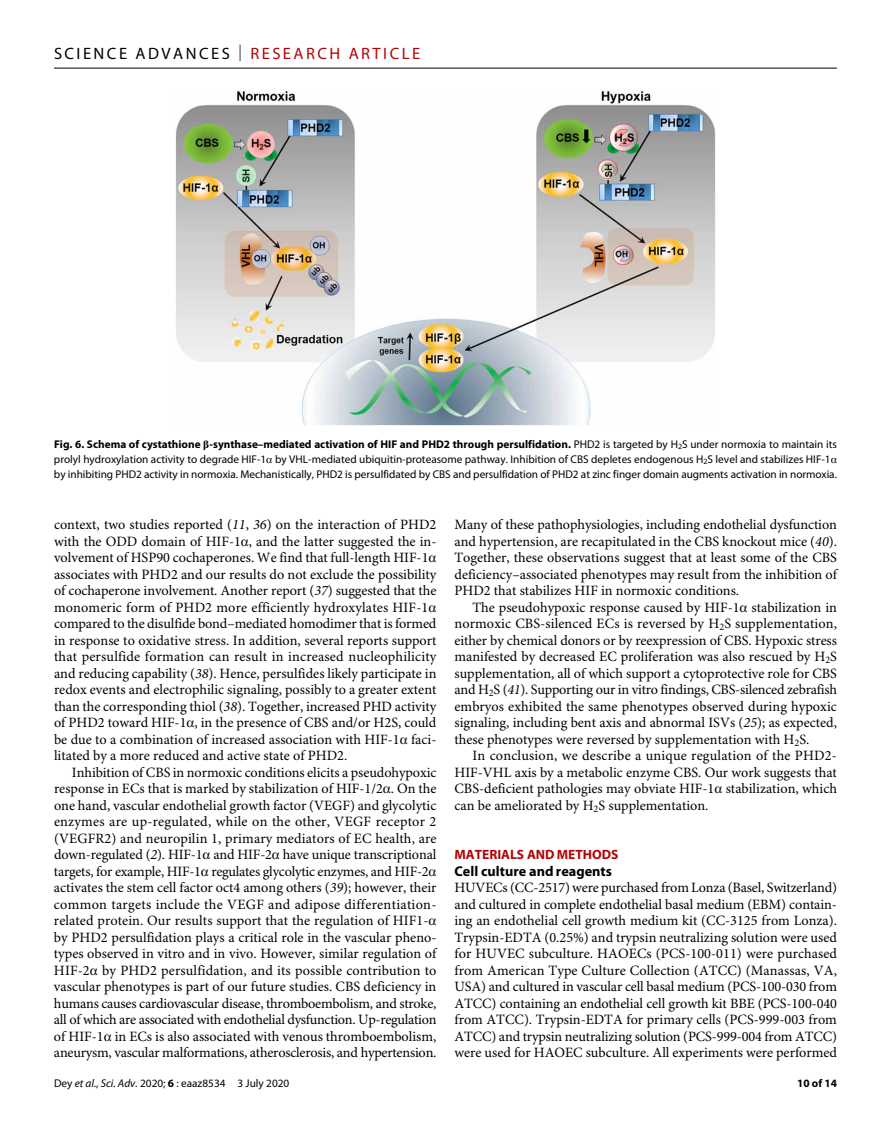
<style>
.page{position:relative;width:891px;height:1134px;background:#fff}
.page>*{position:absolute;margin:0;border:0;box-sizing:border-box;transform-origin:0 0}
.t1{font:16.5px "Myriad Pro";letter-spacing:.15em;color:#000}
.t2{font:14.25px/16.5px "Minion Pro";color:#000;text-align:justify}
.t3{font:700 14.25px "Myriad Pro";color:#000}
.t4{font:700 13.5px "Myriad Pro";color:#b10508}
.t5{font:11.25px/15px "Myriad Pro";color:#000}
.t6{font:700 11.25px "Myriad Pro";color:#000}
.s1{font-weight:300}
.s2{color:#b10508}
.s3{font-weight:700}
.s4{font-style:italic}
</style>
<div class="page">
<hr style="left:54px;top:68px;width:783px;height:1px;background:#000">
<img style="left:176px;top:91px;width:540px;height:334px">
<p class="t1" style="left:54px;top:40px;width:368px">SCIENCE ADVANCES <span class="s1">|</span> <span class="s2">RESEARCH ARTICLE</span></p>
<p class="t5" style="left:54px;top:437px;width:785px"><span class="s3">Fig. 6. Schema of cystathione -synthase–mediated activation of HIF and PHD2 through persulfidation.</span> PHD2 is targeted by H<sub>2</sub>S under normoxia to maintain its prolyl hydroxylation activity to degrade HIF-1 by VHL-mediated ubiquitin-proteasome pathway. Inhibition of CBS depletes endogenous H<sub>2</sub>S level and stabilizes HIF-1 by inhibiting PHD2 activity in normoxia. Mechanistically, PHD2 is persulfidated by CBS and persulfidation of PHD2 at zinc finger domain augments activation in normoxia.</p>
<p class="t2" style="left:54px;top:518px;width:384px;text-align:left">context, two studies reported (<span class="s4">11</span>, <span class="s4">36</span>) on the interaction of PHD2 with the ODD domain of HIF-1 , and the latter suggested the in&shy;volvement of HSP90 cochaperones. We find that full-length HIF-1 associates with PHD2 and our results do not exclude the possibility of cochaperone involvement. Another report (<span class="s4">37</span>) suggested that the monomeric form of PHD2 more efficiently hydroxylates HIF-1 compared to the disulfide bond–mediated homodimer that is formed in response to oxidative stress. In addition, several reports support that persulfide formation can result in increased nucleophilicity and reducing capability (<span class="s4">38</span>). Hence, persulfides likely participate in redox events and electrophilic signaling, possibly to a greater extent than the corresponding thiol (<span class="s4">38</span>). Together, increased PHD activity of PHD2 toward HIF-1 , in the presence of CBS and/or H2S, could be due to a combination of increased association with HIF-1 faci&shy;litated by a more reduced and active state of PHD2.</p>
<p class="t2" style="left:54px;top:765px;width:384px;text-align:left;text-indent:18px">Inhibition of CBS in normoxic conditions elicits a pseudohypoxic response in ECs that is marked by stabilization of HIF-1/2 . On the one hand, vascular endothelial growth factor (VEGF) and glycolytic enzymes are up-regulated, while on the other, VEGF receptor 2 (VEGFR2) and neuropilin 1, primary mediators of EC health, are down-regulated (<span class="s4">2</span>). HIF-1 and HIF-2 have unique transcriptional targets, for example, HIF-1 regulates glycolytic enzymes, and HIF-2 activates the stem cell factor oct4 among others (<span class="s4">39</span>); however, their common targets include the VEGF and adipose differentiation&shy;related protein. Our results support that the regulation of HIF1- by PHD2 persulfidation plays a critical role in the vascular pheno&shy;types observed in vitro and in vivo. However, similar regulation of HIF-2 by PHD2 persulfidation, and its possible contribution to vascular phenotypes is part of our future studies. CBS deficiency in humans causes cardiovascular disease, thromboembolism, and stroke, all of which are associated with endothelial dysfunction. Up-regulation of HIF-1 in ECs is also associated with venous thromboembolism, aneurysm, vascular malformations, atherosclerosis, and hypertension.</p>
<p class="t5" style="left:54px;top:1076px;width:237px">Dey <span class="s4">et al</span>., <span class="s4">Sci. Adv.</span> 2020; <span class="s3">6</span> : eaaz8534 3 July 2020</p>
<p class="t2" style="left:454px;top:518px;width:384px">Many of these pathophysiologies, including endothelial dysfunction and hypertension, are recapitulated in the CBS knockout mice (<span class="s4">40</span>).<br>Together, these observations suggest that at least some of the CBS deficiency–associated phenotypes may result from the inhibition of PHD2 that stabilizes HIF in normoxic conditions.</p>
<p class="t2" style="left:454px;top:600px;width:384px;text-indent:18px">The pseudohypoxic response caused by HIF-1 stabilization in normoxic CBS-silenced ECs is reversed by H<sub>2</sub>S supplementation, either by chemical donors or by reexpression of CBS. Hypoxic stress manifested by decreased EC proliferation was also rescued by H<sub>2</sub>S supplementation, all of which support a cytoprotective role for CBS and H<sub>2</sub>S (<span class="s4">41</span>). Supporting our in vitro findings, CBS-silenced zebrafish embryos exhibited the same phenotypes observed during hypoxic signaling, including bent axis and abnormal ISVs (<span class="s4">25</span>); as expected, these phenotypes were reversed by supplementation with H<sub>2</sub>S.</p>
<p class="t2" style="left:455px;top:749px;width:384px;text-indent:18px">In conclusion, we describe a unique regulation of the PHD2- HIF-VHL axis by a metabolic enzyme CBS. Our work suggests that CBS-deficient pathologies may obviate HIF-1 stabilization, which can be ameliorated by H<sub>2</sub>S supplementation.</p>
<p class="t4" style="left:454px;top:844px;width:166px">MATERIALS AND METHODS</p>
<p class="t3" style="left:454px;top:859px;width:159px">Cell culture and reagents</p>
<p class="t2" style="left:454px;top:881px;width:384px">HUVECs (CC-2517) were purchased from Lonza (Basel, Switzerland) and cultured in complete endothelial basal medium (EBM) contain&shy;ing an endothelial cell growth medium kit (CC-3125 from Lonza).<br>Trypsin-EDTA (0.25%) and trypsin neutralizing solution were used for HUVEC subculture. HAOECs (PCS-100-011) were purchased from American Type Culture Collection (ATCC) (Manassas, VA, USA) and cultured in vascular cell basal medium (PCS-100-030 from ATCC) containing an endothelial cell growth kit BBE (PCS-100-040 from ATCC). Trypsin-EDTA for primary cells (PCS-999-003 from ATCC) and trypsin neutralizing solution (PCS-999-004 from ATCC) were used for HAOEC subculture. All experiments were performed</p>
<p class="t6" style="left:797px;top:1074px;width:41px">10 of 14</p>
</div>
